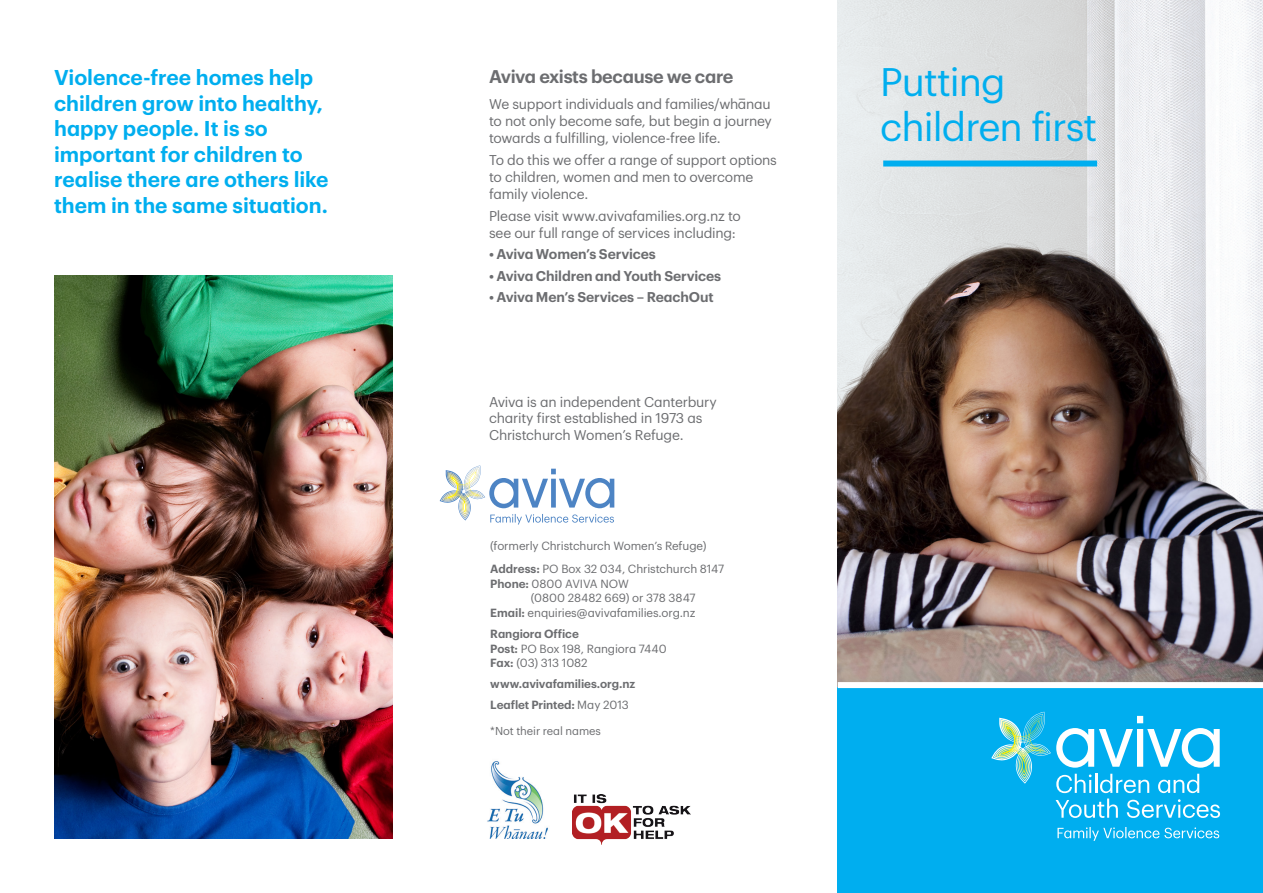
<style>
.page{position:relative;width:1263px;height:893px;background:#fff}
.page>*{position:absolute;margin:0;border:0;box-sizing:border-box;transform-origin:0 0}
.t1{font:39px/45px "Graphik";letter-spacing:-.025em;color:#00aeef}
.t2{font:600 21px/25.5px "Graphik";letter-spacing:-.005em;color:#00aeef}
.t3{font:600 18px "Graphik";letter-spacing:-.02em;color:#6c6d70}
.t4{font:13.8px/17.2px "Graphik";letter-spacing:-.015em;color:#6c6d70}
.t5{font:600 13.8px "Graphik";letter-spacing:-.01em;color:#6c6d70}
.t6{font:11.7px/14.7px "Graphik";letter-spacing:-.01em;color:#6c6d70}
.t7{font:600 11.7px "Graphik";letter-spacing:-.01em;color:#6c6d70}
.t8{font:11.25px "Graphik";letter-spacing:-.005em;color:#6c6d70}
.s1{font-weight:600}
.s2{font-weight:400}
</style>
<div class="page">
<svg style="left:440px;top:465px;width:174px;height:60px"></svg>
<img style="left:487px;top:761px;width:61px;height:77px">
<img style="left:572px;top:794px;width:118px;height:50px">
<img style="left:838px;top:0;width:425px;height:238px">
<img style="left:838px;top:238px;width:425px;height:444px">
<div style="left:838px;top:688px;width:425px;height:205px;background:#00aeef"></div>
<svg style="left:1057px;top:827px;width:162px;height:14px"></svg>
<svg style="left:991px;top:712px;width:229px;height:106px"></svg>
<img style="left:54px;top:276px;width:339px;height:563px">
<div style="left:883px;top:161px;width:214px;height:6px;background:#00aeef"></div>
<p class="t2" style="left:54px;top:63px;width:276px">Violence-free homes help children grow into healthy, happy people. It is so important for children to realise there are others like them in the same situation.</p>
<p class="t3" style="left:489px;top:63px;width:246px">Aviva exists because we care</p>
<p class="t4" style="left:489px;top:94px;width:284px;text-align:justify">We support individuals and families/wh–anau to not only become safe, but begin a journey towards a fulfilling, violence-free life.</p>
<p class="t4" style="left:489px;top:150px;width:289px">To do this we offer a range of support options to children, women and men to overcome family violence.</p>
<p class="t4" style="left:489px;top:206px;width:253px">Please visit www.avivafamilies.org.nz to see our full range of services including:</p>
<p class="t5" style="left:489px;top:244px;width:168px">• Aviva Women’s Services</p>
<p class="t5" style="left:489px;top:265px;width:234px">• Aviva Children and Youth Services</p>
<p class="t5" style="left:489px;top:287px;width:226px">• Aviva Men’s Services – ReachOut</p>
<p class="t4" style="left:489px;top:392px;width:229px;line-height:16.5px">Aviva is an independent Canterbury charity first established in 1973 as<br>Christchurch Women’s Refuge.</p>
<p class="t6" style="left:490px;top:537px;width:218px">(formerly Christchurch Women’s Refuge)</p>
<p class="t6" style="left:490px;top:560px;width:235px"><span class="s1">Address:</span> PO Box 32 034, Christchurch 8147</p>
<p class="t6" style="left:531px;top:575px;width:166px;text-indent:-41px"><span class="s1">Phone:</span> 0800 AVIVA NOW<br>(0800 28482 669) or 378 3847</p>
<p class="t6" style="left:490px;top:604px;width:207px"><span class="s1">Email:</span> enquiries@avivafamilies.org.nz</p>
<p class="t7" style="left:490px;top:625px;width:90px">Rangiora Office</p>
<p class="t6" style="left:490px;top:640px;width:178px"><span class="s1">Post:</span> PO Box 198, Rangiora 7440</p>
<p class="t6" style="left:490px;top:655px;width:99px"><span class="s1">Fax:</span> (03) 313 1082</p>
<p class="t7" style="left:490px;top:675px;width:147px">www.avivafamilies.org.nz</p>
<p class="t7" style="left:490px;top:696px;width:140px">Leaflet Printed: <span class="s2">May 2013</span></p>
<p class="t8" style="left:490px;top:723px;width:112px">*Not their real names</p>
<p class="t1" style="left:880px;top:56px;width:219px">Putting children first</p>
</div>
